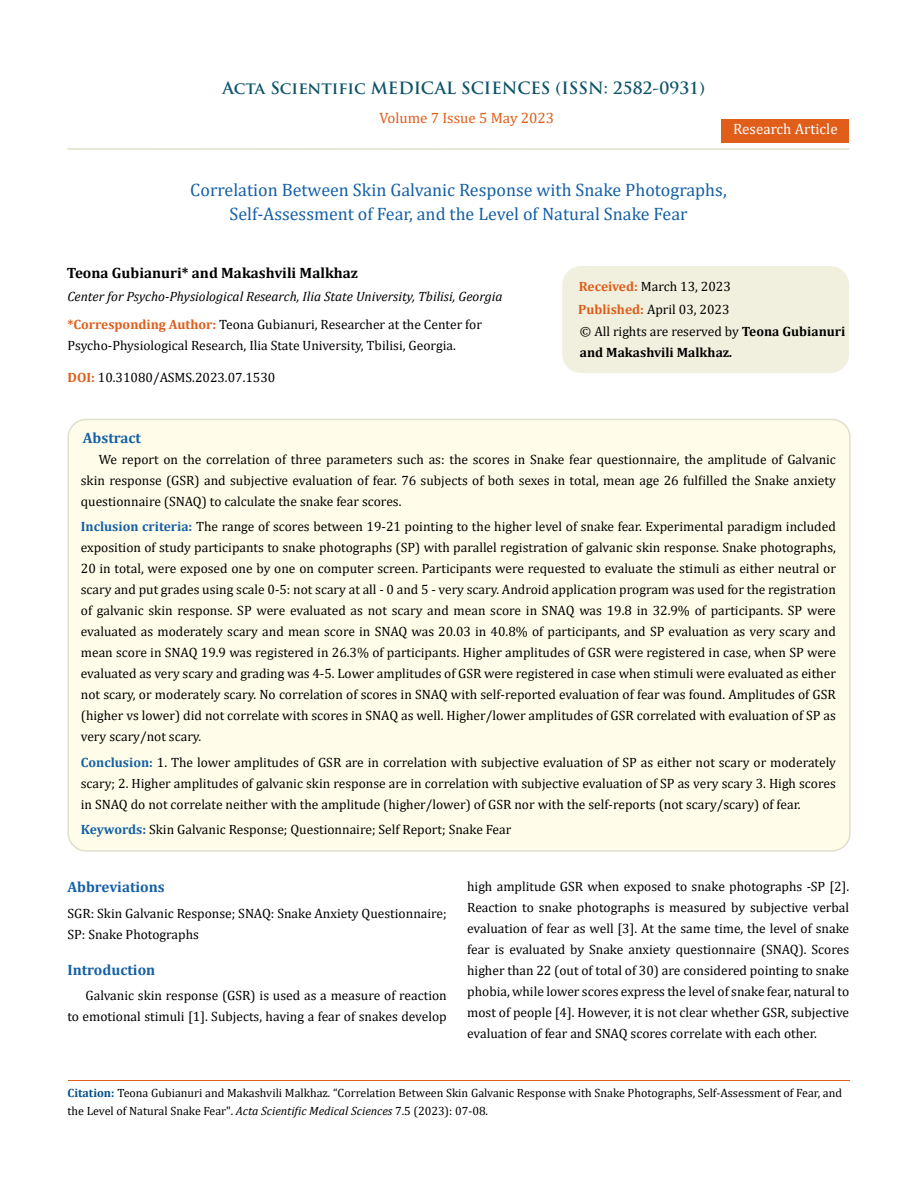
<style>
.page{position:relative;width:917px;height:1188px;background:#fff}
.page>*{position:absolute;margin:0;border:0;box-sizing:border-box;transform-origin:0 0}
.t1{font:18px/24px "Cambria";color:#1560a6;text-align:center}
.t2{font:700 16.5px "Trajan Pro";color:#0e546a}
.t3{font:700 15px "Cambria";color:#000}
.t4{font:700 15px "Cambria";color:#1560a6}
.t5{font:15px "Cambria";color:#e05d1a}
.t6{font:15px "Cambria";color:#fff}
.t7{font:13.5px/21px "Cambria";color:#000;text-align:justify}
.t8{font:italic 13.5px/27.6px "Cambria";color:#000}
.t9{font:700 13.5px/21px "Cambria";color:#000}
.t10{font:12px/18px "Cambria";color:#000}
.s1{font-weight:700;font-style:normal;color:#e05d1a}
.s2{font-style:normal}
.s3{font-weight:700;color:#e05d1a}
.s4{font-weight:400}
.s5{font-style:italic}
.s6{font-weight:700;color:#1560a6}
.s7{font-weight:700;color:#035089}
</style>
<div class="page">
<div style="left:721px;top:119px;width:128px;height:23px;background:#e05d1a"></div>
<div style="left:563px;top:267px;width:285px;height:105px;background:#f1f0de;border-radius:18px"></div>
<div style="left:562px;top:266px;width:287px;height:107px;border:2px solid #f1f0de;border-radius:18px"></div>
<div style="left:68px;top:419px;width:781px;height:432px;background:#fffde9;border-radius:18px"></div>
<div style="left:67px;top:419px;width:783px;height:433px;border:2px solid #e0dfcd;border-radius:18px"></div>
<hr style="left:68px;top:1081px;width:781px;height:1px;background:#e05d1a">
<hr style="left:67px;top:148px;width:782px;height:2px;background:#e0dfcd">
<p class="t2" style="left:222px;top:77px;width:484px">Acta Scientific MEDICAL SCIENCES (ISSN: 2582-0931)</p>
<p class="t5" style="left:379px;top:109px;width:176px">Volume 7 Issue 5 May 2023</p>
<p class="t6" style="left:733px;top:120px;width:106px">Research Article</p>
<h1 class="t1" style="left:190px;top:178px;width:538px">Correlation Between Skin Galvanic Response with Snake Photographs,<br>Self-Assessment of Fear, and the Level of Natural Snake Fear</h1>
<p class="t3" style="left:67px;top:263px;width:293px">Teona Gubianuri* and Makashvili Malkhaz</p>
<p class="t8" style="left:67px;top:282px;width:436px">Center for Psycho-Physiological Research, Ilia State University, Tbilisi, Georgia <span class="s1">*Corresponding Author:</span> <span class="s2">Teona Gubianuri, Researcher at the Center for</span></p>
<p class="t7" style="left:67px;top:334px;width:390px">Psycho-Physiological Research, Ilia State University, Tbilisi, Georgia.</p>
<p class="t7" style="left:67px;top:367px;width:209px"><span class="s3">DOI:</span> 10.31080/ASMS.2023.07.1530</p>
<p class="t7" style="left:578px;top:275px;width:154px;line-height:23px"><span class="s3">Received:</span> March 13, 2023<br><span class="s3">Published:</span> April 03, 2023</p>
<p class="t9" style="left:580px;top:320px;width:267px"><span class="s4">© All rights are reserved by</span> Teona Gubianuri and Makashvili Malkhaz<span class="s5">.</span></p>
<p class="t4" style="left:83px;top:427px;width:60px">Abstract</p>
<p class="t7" style="left:81px;top:449px;width:756px;text-indent:18px">We report on the correlation of three parameters such as: the scores in Snake fear questionnaire, the amplitude of Galvanic skin response (GSR) and subjective evaluation of fear. 76 subjects of both sexes in total, mean age 26 fulfilled the Snake anxiety questionnaire (SNAQ) to calculate the snake fear scores.</p>
<p class="t7" style="left:81px;top:516px;width:756px"><span class="s6">Inclusion criteria:</span> The range of scores between 19-21 pointing to the higher level of snake fear. Experimental paradigm included exposition of study participants to snake photographs (SP) with parallel registration of galvanic skin response. Snake photographs, 20 in total, were exposed one by one on computer screen. Participants were requested to evaluate the stimuli as either neutral or scary and put grades using scale 0-5: not scary at all - 0 and 5 - very scary. Android application program was used for the registration of galvanic skin response. SP were evaluated as not scary and mean score in SNAQ was 19.8 in 32.9% of participants. SP were evaluated as moderately scary and mean score in SNAQ was 20.03 in 40.8% of participants, and SP evaluation as very scary and mean score in SNAQ 19.9 was registered in 26.3% of participants. Higher amplitudes of GSR were registered in case, when SP were evaluated as very scary and grading was 4-5. Lower amplitudes of GSR were registered in case when stimuli were evaluated as either not scary, or moderately scary. No correlation of scores in SNAQ with self-reported evaluation of fear was found. Amplitudes of GSR (higher vs lower) did not correlate with scores in SNAQ as well. Higher/lower amplitudes of GSR correlated with evaluation of SP as very scary/not scary.</p>
<p class="t7" style="left:81px;top:752px;width:756px"><span class="s6">Conclusion:</span> 1. The lower amplitudes of GSR are in correlation with subjective evaluation of SP as either not scary or moderately scary; 2. Higher amplitudes of galvanic skin response are in correlation with subjective evaluation of SP as very scary 3. High scores in SNAQ do not correlate neither with the amplitude (higher/lower) of GSR nor with the self-reports (not scary/scary) of fear.</p>
<p class="t7" style="left:81px;top:819px;width:432px"><span class="s6">Keywords:</span> Skin Galvanic Response; Questionnaire; Self Report; Snake Fear</p>
<p class="t4" style="left:67px;top:877px;width:99px">Abbreviations</p>
<p class="t7" style="left:67px;top:903px;width:381px">SGR: Skin Galvanic Response; SNAQ: Snake Anxiety Questionnaire;<br>SP: Snake Photographs</p>
<p class="t4" style="left:67px;top:959px;width:89px">Introduction</p>
<p class="t7" style="left:67px;top:985px;width:381px;text-align:right">Galvanic skin response (GSR) is used as a measure of reaction<br>to emotional stimuli [1]. Subjects, having a fear of snakes develop</p>
<p class="t7" style="left:467px;top:876px;width:383px">high amplitude GSR when exposed to snake photographs -SP [2].<br>Reaction to snake photographs is measured by subjective verbal evaluation of fear as well [3]. At the same time, the level of snake fear is evaluated by Snake anxiety questionnaire (SNAQ). Scores higher than 22 (out of total of 30) are considered pointing to snake phobia, while lower scores express the level of snake fear, natural to most of people [4]. However, it is not clear whether GSR, subjective evaluation of fear and SNAQ scores correlate with each other.</p>
<p class="t10" style="left:68px;top:1084px;width:776px"><span class="s7">Citation:</span> Teona Gubianuri and Makashvili Malkhaz<span class="s5">.</span> “Correlation Between Skin Galvanic Response with Snake Photographs, Self-Assessment of Fear, and the Level of Natural Snake Fear". <span class="s5">Acta Scientific Medical Sciences</span> 7.5 (2023): 07-08.</p>
</div>
